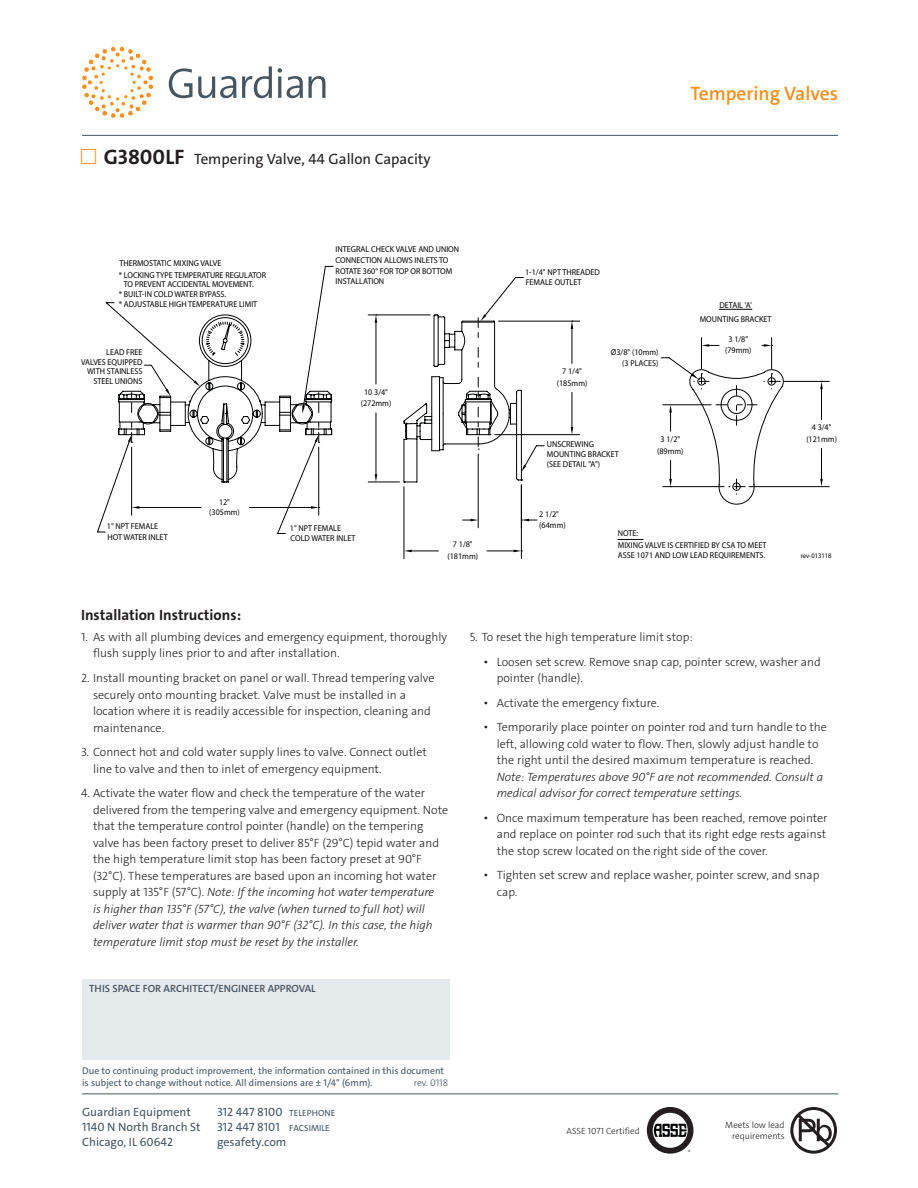
<style>
.page{position:relative;width:918px;height:1188px;background:#fff}
.page>*{position:absolute;margin:0;border:0;box-sizing:border-box;transform-origin:0 0}
.t1{font:600 19.5px "The Sans C4 s";color:#f78f1e}
.t2{font:15px "The Sans C4 s";color:#231f20}
.Body{font:700 15px "The Sans C4 s";color:#231f20}
.t3{font:300 12px/16.5px "The Sans C4 s";color:#231f20}
.t4{font:12px "The Sans C4 s";color:#465560}
.t5{font:600 10.5px "The Sans C4 s";color:#465560}
.t6{font:9.75px/11.7px "The Sans C4 s";color:#465560}
.Body-2{font:300 9.75px "The Sans C4 s";letter-spacing:-.01em;color:#465560}
.t7{font:300 9px/10.8px "The Sans C4 s";color:#231f20;text-align:right}
.t8{font:8.55px/11.6px "Myriad Pro";color:#020304;scale:.95 1}
.t9{font:6.9px "Myriad Pro";color:#020304;scale:.95 1}
.t10{font:3.15px "Arial";color:#231f20}
.s1{font-weight:700;font-size:21px}
.s2{font-style:italic}
.s3{font-size:13.5px}
.s4{font-size:9px}
</style>
<div class="page">
<hr style="left:82px;top:1094px;width:756px;height:1px;background:#465560">
<div style="left:82px;top:979px;width:367px;height:81px;background:#e5eaed"></div>
<hr style="left:82px;top:135px;width:756px;height:1px;background:#465560">
<svg style="left:242px;top:66px;width:30px;height:32px"></svg>
<svg style="left:278px;top:68px;width:25px;height:30px"></svg>
<svg style="left:309px;top:76px;width:16px;height:22px"></svg>
<svg style="left:169px;top:68px;width:67px;height:30px"></svg>
<svg style="left:82px;top:47px;width:71px;height:71px"></svg>
<div style="left:647px;top:1107px;width:47px;height:47px;background:#231f20;border-radius:50%"></div>
<div style="left:653px;top:1113px;width:35px;height:35px;background:#fff;border-radius:50%"></div>
<svg style="left:654px;top:1124px;width:33px;height:13px"></svg>
<svg style="left:790px;top:1107px;width:47px;height:47px"></svg>
<hr style="left:719px;top:309px;width:33px;height:1px;background:#020304">
<hr style="left:139px;top:507px;width:62px;height:1px;background:#020304">
<hr style="left:478px;top:454px;width:1px;height:74px;background:#020304">
<svg style="left:463px;top:519px;width:15px;height:2px"></svg>
<hr style="left:749px;top:486px;width:80px;height:1px;background:#020304">
<hr style="left:784px;top:381px;width:45px;height:1px;background:#020304">
<hr style="left:821px;top:448px;width:1px;height:31px;background:#020304">
<hr style="left:821px;top:389px;width:1px;height:31px;background:#020304">
<svg style="left:820px;top:479px;width:3px;height:8px"></svg>
<hr style="left:404px;top:487px;width:1px;height:72px;background:#020304">
<hr style="left:521px;top:485px;width:1px;height:74px;background:#020304">
<svg style="left:404px;top:550px;width:34px;height:2px"></svg>
<svg style="left:618px;top:539px;width:25px;height:1px"></svg>
<svg style="left:221px;top:320px;width:564px;height:185px"></svg>
<svg style="left:200px;top:315px;width:322px;height:167px"></svg>
<svg style="left:200px;top:322px;width:552px;height:116px"></svg>
<svg style="left:97px;top:302px;width:103px;height:230px"></svg>
<svg style="left:225px;top:266px;width:108px;height:268px"></svg>
<svg style="left:375px;top:315px;width:2px;height:8px"></svg>
<svg style="left:571px;top:321px;width:2px;height:8px"></svg>
<svg style="left:478px;top:277px;width:66px;height:195px"></svg>
<svg style="left:522px;top:519px;width:15px;height:2px"></svg>
<svg style="left:762px;top:344px;width:11px;height:3px"></svg>
<svg style="left:764px;top:374px;width:16px;height:15px"></svg>
<svg style="left:820px;top:381px;width:3px;height:8px"></svg>
<svg style="left:716px;top:384px;width:41px;height:41px"></svg>
<svg style="left:729px;top:479px;width:16px;height:15px"></svg>
<svg style="left:669px;top:460px;width:3px;height:27px"></svg>
<svg style="left:661px;top:357px;width:48px;height:32px"></svg>
<svg style="left:487px;top:550px;width:35px;height:2px"></svg>
<p class="t2" style="left:104px;top:149px;width:328px"><span class="s1">G3800LF</span> Tempering Valve, 44 Gallon Capacity</p>
<p class="t8" style="left:119px;top:258px;width:157px">THERMOSTATIC MIXING VALVE<br>* LOCKING TYPE TEMPERATURE REGULATOR</p>
<p class="t8" style="left:119px;top:298px;width:147px">* ADJUSTABLE HIGH TEMPERATURE LIMIT</p>
<p class="t8" style="left:124px;top:279px;width:138px">TO PREVENT ACCIDENTAL MOVEMENT.</p>
<p class="t8" style="left:119px;top:289px;width:115px">* BUILT-IN COLD WATER BYPASS.</p>
<p class="t8" style="left:81px;top:347px;width:66px;line-height:9.8px;text-align:right">LEAD FREE<br>VALVES EQUIPPED<br>WITH STAINLESS<br>STEEL UNIONS</p>
<p class="t8" style="left:336px;top:244px;width:132px">INTEGRAL CHECK VALVE AND UNION</p>
<p class="t8" style="left:336px;top:275px;width:53px">INSTALLATION</p>
<p class="t8" style="left:525px;top:266px;width:80px;line-height:10.4px">1-1/4" NPT THREADED<br>FEMALE OUTLET</p>
<p class="t8" style="left:336px;top:254px;width:120px">CONNECTION ALLOWS INLETS TO</p>
<p class="t8" style="left:336px;top:265px;width:124px">ROTATE 360° FOR TOP OR BOTTOM</p>
<p class="t8" style="left:361px;top:386px;width:34px;text-align:center">10 3/4" (272mm)</p>
<p class="t8" style="left:557px;top:365px;width:34px;text-align:center">7 1/4" (185mm)</p>
<p class="t8" style="left:611px;top:347px;width:52px;line-height:10.5px;text-align:right">Ø3/8" (10mm) (3 PLACES)</p>
<h1 class="t1" style="left:690px;top:81px;width:149px">Tempering Valves</h1>
<p class="t8" style="left:719px;top:300px;width:36px">DETAIL 'A'</p>
<p class="t8" style="left:700px;top:313px;width:77px">MOUNTING BRACKET</p>
<p class="t8" style="left:725px;top:333px;width:29px;text-align:center">3 1/8" (79mm)</p>
<p class="t8" style="left:107px;top:521px;width:66px;line-height:10.4px">1" NPT FEMALE<br>HOT WATER INLET</p>
<p class="t8" style="left:209px;top:497px;width:34px;line-height:10.5px;text-align:center">12" (305mm)</p>
<p class="Body" style="left:81px;top:605px;width:162px">Installation Instructions:</p>
<p class="t8" style="left:290px;top:523px;width:71px;line-height:10.4px">1" NPT FEMALE<br>COLD WATER INLET</p>
<p class="t8" style="left:448px;top:538px;width:34px;text-align:center">7 1/8" (181mm)</p>
<p class="t8" style="left:547px;top:439px;width:77px;line-height:10.1px">UNSCREWING<br>MOUNTING BRACKET (SEE DETAIL "A")</p>
<p class="t8" style="left:657px;top:433px;width:29px;text-align:center">3 1/2" (89mm)</p>
<p class="t8" style="left:539px;top:509px;width:29px;line-height:10.5px">2 1/2" (64mm)</p>
<p class="t8" style="left:618px;top:528px;width:158px">NOTE:<br>MIXING VALVE IS CERTIFIED BY CSA TO MEET</p>
<p class="t8" style="left:618px;top:549px;width:157px">ASSE 1071 AND LOW LEAD REQUIREMENTS.</p>
<p class="t8" style="left:806px;top:422px;width:34px;text-align:center">4 3/4" (121mm)</p>
<p class="t9" style="left:801px;top:551px;width:34px">rev-013118</p>
<p class="t3" style="left:93px;top:629px;width:356px;text-indent:-12px">1. As with all plumbing devices and emergency equipment, thoroughly flush supply lines prior to and after installation.</p>
<p class="t3" style="left:93px;top:670px;width:343px;text-indent:-12px">2. Install mounting bracket on panel or wall. Thread tempering valve securely onto mounting bracket. Valve must be installed in a location where it is readily accessible for inspection, cleaning and maintenance.</p>
<p class="t3" style="left:93px;top:744px;width:335px;text-indent:-12px">3. Connect hot and cold water supply lines to valve. Connect outlet line to valve and then to inlet of emergency equipment.</p>
<p class="t3" style="left:93px;top:785px;width:357px;text-indent:-12px">4. Activate the water flow and check the temperature of the water delivered from the tempering valve and emergency equipment. Note that the temperature control pointer (handle) on the tempering valve has been factory preset to deliver 85°F (29°C) tepid water and the high temperature limit stop has been factory preset at 90°F (32°C). These temperatures are based upon an incoming hot water supply at 135°F (57°C). <span class="s2">Note: If the incoming hot water temperature<br>is higher than 135°F (57°C), the valve (when turned to full hot) will deliver water that is warmer than 90°F (32°C). In this case, the high temperature limit stop must be reset by the installer.</span></p>
<p class="t5" style="left:89px;top:981px;width:228px">THIS SPACE FOR ARCHITECT/ENGINEER APPROVAL</p>
<p class="t3" style="left:470px;top:629px;width:224px">5. To reset the high temperature limit stop:</p>
<p class="t3" style="left:497px;top:653px;width:326px;text-indent:-14px"><span class="s3">•</span> Loosen set screw. Remove snap cap, pointer screw, washer and pointer (handle).</p>
<p class="t3" style="left:483px;top:694px;width:178px"><span class="s3">•</span> Activate the emergency fixture.</p>
<p class="t3" style="left:497px;top:719px;width:331px;text-indent:-14px"><span class="s3">•</span> Temporarily place pointer on pointer rod and turn handle to the left, allowing cold water to flow. Then, slowly adjust handle to the right until the desired maximum temperature is reached.<br><span class="s2">Note: Temperatures above 90°F are not recommended. Consult a medical advisor for correct temperature settings.</span></p>
<p class="t3" style="left:497px;top:810px;width:332px;text-align:justify;text-indent:-14px"><span class="s3">•</span> Once maximum temperature has been reached, remove pointer and replace on pointer rod such that its right edge rests against the stop screw located on the right side of the cover.</p>
<p class="t3" style="left:497px;top:867px;width:324px;text-indent:-14px"><span class="s3">•</span> Tighten set screw and replace washer, pointer screw, and snap cap.</p>
<p class="t6" style="left:82px;top:1065px;width:364px">Due to continuing product improvement, the information contained in this document is subject to change without notice. All dimensions are ± 1/4" (6mm).</p>
<p class="Body-2" style="left:414px;top:1077px;width:36px">rev. 0118</p>
<p class="t4" style="left:82px;top:1104px;width:110px">Guardian Equipment</p>
<p class="t4" style="left:217px;top:1104px;width:120px">312 447 8100 <span class="s4">TELEPHONE</span></p>
<p class="t4" style="left:82px;top:1119px;width:120px">1140 N North Branch St</p>
<p class="t4" style="left:217px;top:1119px;width:114px">312 447 8101 <span class="s4">FACSIMILE</span></p>
<p class="t4" style="left:82px;top:1134px;width:93px">Chicago, IL 60642</p>
<p class="t4" style="left:217px;top:1134px;width:71px">gesafety.com</p>
<p class="t7" style="left:567px;top:1125px;width:75px">ASSE 1071 Certified</p>
<p class="t7" style="left:725px;top:1120px;width:61px">Meets low lead requirements</p>
<p class="t10" style="left:688px;top:1149px;width:4px">®</p>
</div>
